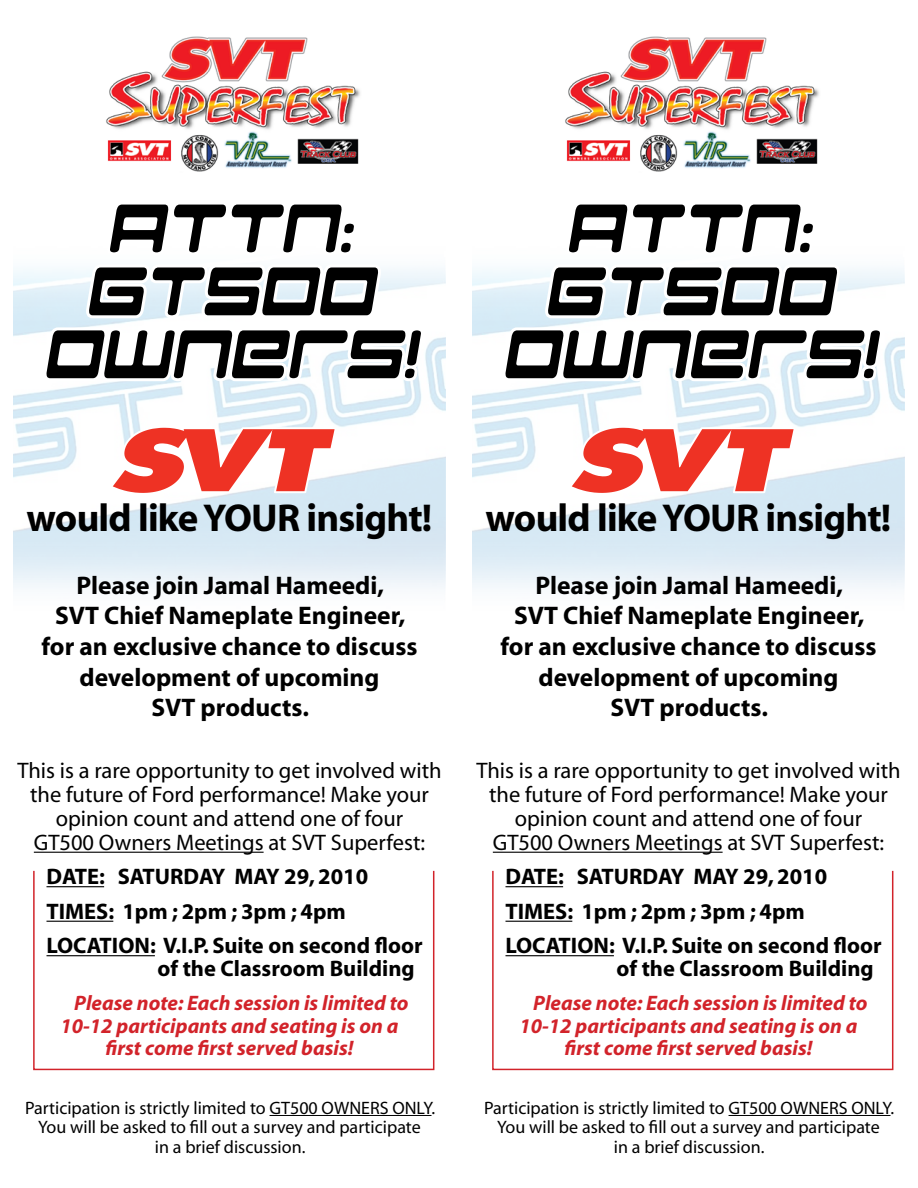
<style>
.page{position:relative;width:918px;height:1188px;background:#fff}
.page>*{position:absolute;margin:0;border:0;box-sizing:border-box;transform-origin:0 0}
.t1{font:82.8px/62.8px "Hyperspeed";color:#000;text-align:center;scale:.95 1}
.t2{font:700 39px "Myriad";letter-spacing:-.02em;color:#000}
.t3{font:700 25.5px/30.6px "Myriad";color:#000;text-align:center}
.t4{font:22.5px/24px "Myriad";color:#000;text-align:center}
.t5{font:700 22.5px/34.5px "Myriad";color:#000}
.t6{font:italic 700 21px "Myriad";color:#d2232a}
.t7{font:18px/19.5px "Myriad";color:#000;text-align:center}
</style>
<div class="page">
<img style="left:14px;top:269px;width:432px;height:320px">
<svg style="left:44px;top:269px;width:385px;height:117px"></svg>
<hr style="left:34px;top:852px;width:230px;height:1px;background:#000">
<hr style="left:46px;top:886px;width:58px;height:1px;background:#000">
<hr style="left:46px;top:921px;width:67px;height:1px;background:#000">
<hr style="left:46px;top:955px;width:109px;height:1px;background:#000">
<hr style="left:270px;top:1115px;width:162px;height:1px;background:#000">
<svg style="left:110px;top:425px;width:227px;height:70px"></svg>
<img style="left:106px;top:36px;width:254px;height:136px">
<div style="left:33px;top:870px;width:401px;height:200px;border:2px solid #d2232a"></div>
<img style="left:472px;top:269px;width:432px;height:320px">
<svg style="left:503px;top:269px;width:385px;height:117px"></svg>
<hr style="left:493px;top:852px;width:230px;height:1px;background:#000">
<hr style="left:506px;top:886px;width:57px;height:1px;background:#000">
<hr style="left:506px;top:921px;width:66px;height:1px;background:#000">
<hr style="left:506px;top:955px;width:108px;height:1px;background:#000">
<hr style="left:729px;top:1115px;width:162px;height:1px;background:#000">
<svg style="left:569px;top:425px;width:227px;height:70px"></svg>
<img style="left:565px;top:36px;width:254px;height:136px">
<div style="left:492px;top:870px;width:401px;height:200px;border:2px solid #d2232a"></div>
<h1 class="t1" style="left:43px;top:194px;width:395px">ATTN:<br>GT500<br>Owners!</h1>
<h1 class="t1" style="left:502px;top:194px;width:395px">ATTN:<br>GT500<br>Owners!</h1>
<h2 class="t2" style="left:27px;top:498px;width:407px">would like YOUR insight!</h2>
<p class="t3" style="left:41px;top:571px;width:378px">Please join Jamal Hameedi,<br>SVT Chief Nameplate Engineer, for an exclusive chance to discuss development of upcoming<br>SVT products.</p>
<p class="t4" style="left:17px;top:759px;width:426px">This is a rare opportunity to get involved with the future of Ford performance! Make your opinion count and attend one of four<br>GT500 Owners Meetings at SVT Superfest:</p>
<p class="t5" style="left:46px;top:860px;width:378px">DATE: SATURDAY MAY 29, 2010<br>TIMES: 1pm ; 2pm ; 3pm ; 4pm<br>LOCATION: V.I.P. Suite on second floor</p>
<p class="t5" style="left:158px;top:952px;width:259px">of the Classroom Building</p>
<p class="t6" style="left:74px;top:993px;width:336px">Please note: Each session is limited to</p>
<p class="t6" style="left:60px;top:1015px;width:340px">10-12 participants and seating is on a</p>
<p class="t6" style="left:106px;top:1038px;width:249px">first come first served basis!</p>
<p class="t7" style="left:25px;top:1099px;width:412px">Participation is strictly limited to GT500 owners ONLY.<br>You will be asked to fill out a survey and participate<br>in a brief discussion.</p>
<h2 class="t2" style="left:486px;top:498px;width:407px">would like YOUR insight!</h2>
<p class="t3" style="left:500px;top:571px;width:378px">Please join Jamal Hameedi,<br>SVT Chief Nameplate Engineer, for an exclusive chance to discuss development of upcoming<br>SVT products.</p>
<p class="t4" style="left:476px;top:759px;width:426px">This is a rare opportunity to get involved with the future of Ford performance! Make your opinion count and attend one of four<br>GT500 Owners Meetings at SVT Superfest:</p>
<p class="t5" style="left:506px;top:860px;width:378px">DATE: SATURDAY MAY 29, 2010<br>TIMES: 1pm ; 2pm ; 3pm ; 4pm<br>LOCATION: V.I.P. Suite on second floor</p>
<p class="t5" style="left:616px;top:952px;width:259px">of the Classroom Building</p>
<p class="t6" style="left:533px;top:993px;width:336px">Please note: Each session is limited to</p>
<p class="t6" style="left:519px;top:1015px;width:340px">10-12 participants and seating is on a</p>
<p class="t6" style="left:565px;top:1038px;width:249px">first come first served basis!</p>
<p class="t7" style="left:484px;top:1099px;width:412px">Participation is strictly limited to GT500 owners ONLY.<br>You will be asked to fill out a survey and participate<br>in a brief discussion.</p>
</div>
